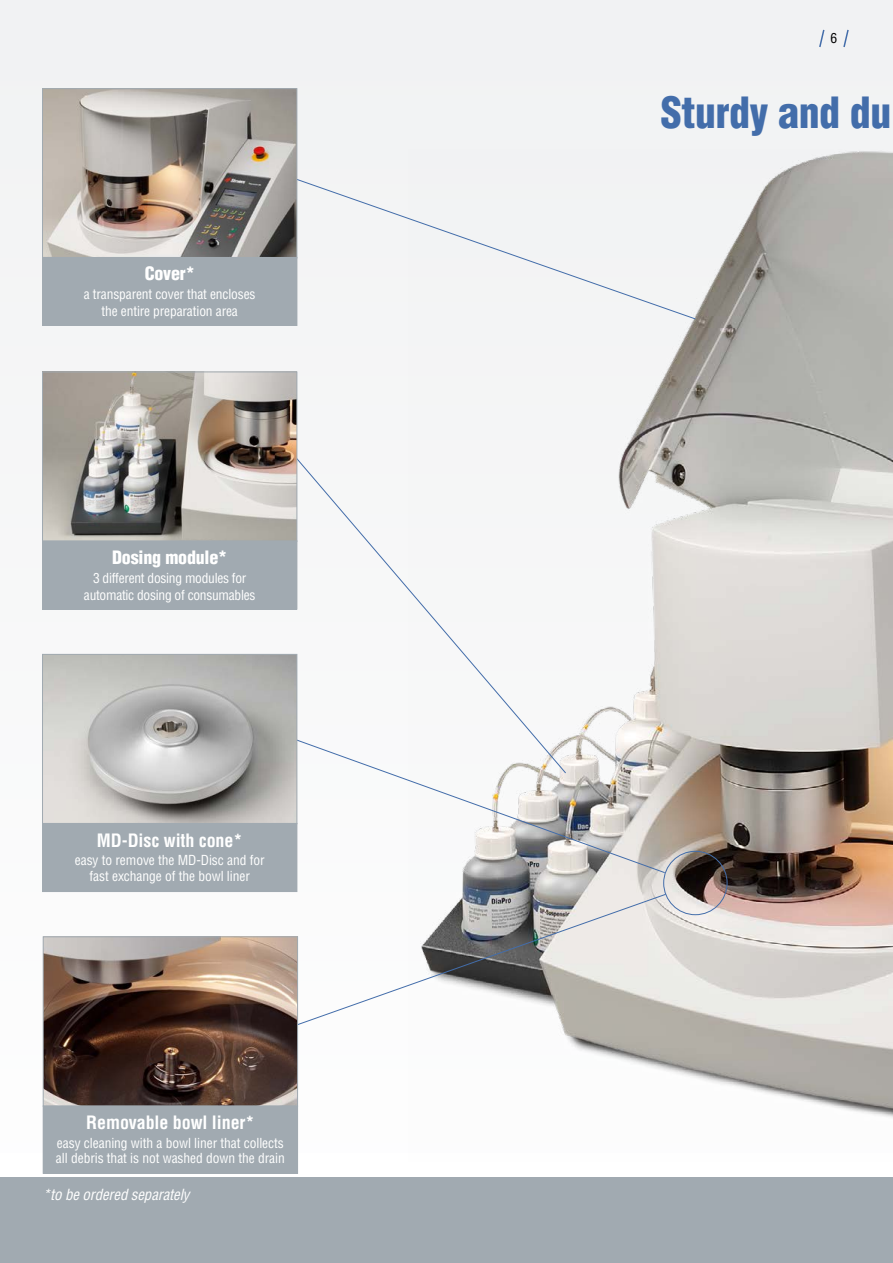
<style>
.page{position:relative;width:893px;height:1263px;background:#fff}
.page>*{position:absolute;margin:0;border:0;box-sizing:border-box;transform-origin:0 0}
.t1{font:900 condensed 42px "Helvetica LT Std";letter-spacing:-.01em;color:#436daa}
.t2{font:700 condensed 18px "Helvetica LT Std";letter-spacing:-.005em;color:#fff}
.t3{font:900 condensed 18px "Helvetica LT Std";letter-spacing:-.01em;color:#fff}
.t4{font:italic condensed 15px "Helvetica LT Std";letter-spacing:-.01em;color:#fff}
.t5{font:condensed 13.5px/16.5px "Helvetica LT Std";letter-spacing:-.005em;color:#fff;text-align:center}
.t6{font:condensed 13.5px "Helvetica LT Std";color:#000}
</style>
<div class="page">
<div style="left:0;top:0;width:893px;height:1152px;background:#f1f2f3"></div>
<img style="left:408px;top:151px;width:485px;height:1001px">
<div style="left:0;top:1178px;width:893px;height:85px;background:#a1aab1"></div>
<svg style="left:297px;top:739px;width:368px;height:134px"></svg>
<svg style="left:295px;top:456px;width:271px;height:317px"></svg>
<svg style="left:297px;top:179px;width:399px;height:140px"></svg>
<svg style="left:298px;top:894px;width:368px;height:132px"></svg>
<div style="left:663px;top:851px;width:64px;height:64px;border:1px solid #436daa;border-radius:50%"></div>
<img style="left:44px;top:374px;width:251px;height:166px">
<div style="left:42px;top:372px;width:255px;height:170px;border:1px solid #a1aab1"></div>
<img style="left:44px;top:656px;width:251px;height:166px">
<div style="left:42px;top:654px;width:255px;height:170px;border:1px solid #a1aab1"></div>
<img style="left:45px;top:938px;width:251px;height:166px">
<div style="left:43px;top:936px;width:255px;height:170px;border:1px solid #a1aab1"></div>
<img style="left:44px;top:90px;width:251px;height:166px">
<div style="left:42px;top:88px;width:255px;height:170px;border:1px solid #a1aab1"></div>
<svg style="left:819px;top:29px;width:6px;height:18px"></svg>
<svg style="left:843px;top:29px;width:6px;height:18px"></svg>
<div style="left:43px;top:541px;width:254px;height:68px;background:#a1aab1"></div>
<div style="left:43px;top:823px;width:254px;height:68px;background:#a1aab1"></div>
<div style="left:42px;top:823px;width:255px;height:69px;border:1px solid #a1aab1"></div>
<div style="left:43px;top:1106px;width:255px;height:67px;background:#a1aab1"></div>
<div style="left:43px;top:1106px;width:255px;height:68px;border:1px solid #a1aab1"></div>
<div style="left:43px;top:257px;width:254px;height:68px;background:#a1aab1"></div>
<div style="left:42px;top:257px;width:255px;height:69px;border:1px solid #a1aab1"></div>
<h2 class="t3" style="left:145px;top:262px;width:52px">Cover*</h2>
<p class="t5" style="left:84px;top:286px;width:173px">a transparent cover that encloses the entire preparation area</p>
<h2 class="t3" style="left:112px;top:545px;width:117px">Dosing module*</h2>
<p class="t5" style="left:84px;top:570px;width:173px">3 different dosing modules for automatic dosing of consumables</p>
<h2 class="t2" style="left:97px;top:829px;width:147px">MD-Disc with cone*</h2>
<p class="t5" style="left:75px;top:851px;width:191px">easy to remove the MD-Disc and for fast exchange of the bowl liner</p>
<h2 class="t2" style="left:86px;top:1111px;width:170px">Removable bowl liner*</h2>
<p class="t5" style="left:56px;top:1136px;width:230px;line-height:15px;text-align:left">easy cleaning with a bowl liner that collects all debris that is not washed down the drain</p>
<p class="t4" style="left:43px;top:1185px;width:148px">*to be ordered separately</p>
<p class="t6" style="left:831px;top:30px;width:8px">6</p>
<h1 class="t1" style="left:661px;top:86px;width:232px">Sturdy and du</h1>
</div>
